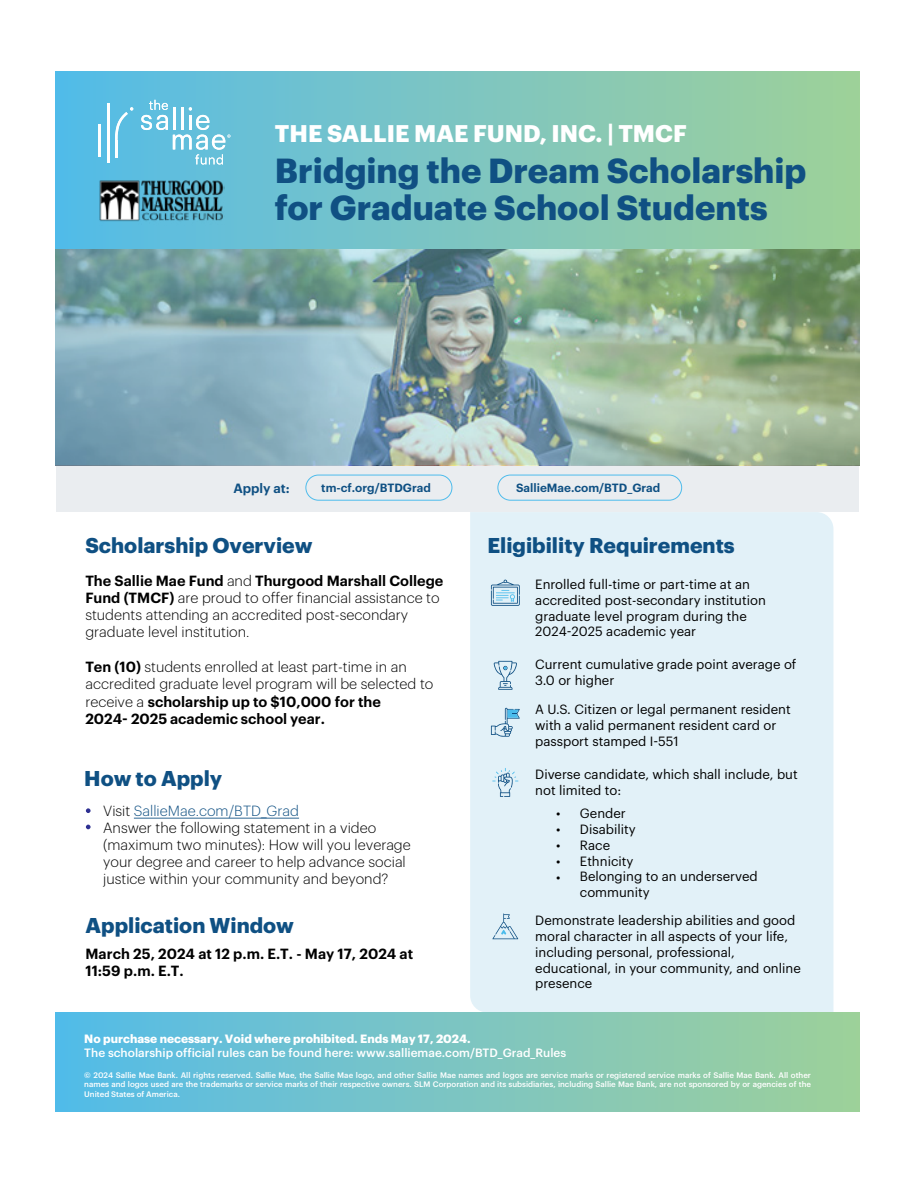
<style>
.page{position:relative;width:918px;height:1188px;background:#fff}
.page>*{position:absolute;margin:0;border:0;box-sizing:border-box;transform-origin:0 0}
.t1{font:700 34.05px/36.8px "Graphik";color:#105083}
.t2{font:700 23.55px "Graphik";color:#fff}
.t3{font:700 21px "Graphik";color:#0f5083}
.t4{font:300 14.4px/17.2px "Graphik";color:#000}
.t5{font:600 14.4px/17.1px "Graphik";color:#000}
.t6{font:600 13.2px "Graphik";color:#0f5083}
.t7{font:13.05px/15.8px "Graphik";color:#000}
.t8{font:500 11.85px "Graphik";color:#fff}
.t9{font:700 11.85px "Graphik";color:#fff}
.t10{font:600 11.7px "Graphik";color:#0f5083}
.t11{font:500 7.8px/9.4px "Graphik";color:#fff;text-align:justify}
.s1{font-weight:600}
.s2{color:#0f5083}
</style>
<div class="page">
<div style="left:470px;top:512px;width:363px;height:500px;background:#e2f1f8"></div>
<div style="left:56px;top:465px;width:803px;height:47px;background:#eaedf0"></div>
<div style="left:305px;top:475px;width:147px;height:26px;border:1px solid #4ebcec;border-radius:13px"></div>
<div style="left:497px;top:475px;width:185px;height:26px;border:1px solid #4ebcec;border-radius:13px"></div>
<div style="left:56px;top:72px;width:803px;height:393px;background:linear-gradient(to right,#56bbe9,#a0d099)"></div>
<div style="left:56px;top:1012px;width:803px;height:99px;background:linear-gradient(to right,#55bbe9,#a0d09a)"></div>
<img style="left:56px;top:250px;width:803px;height:215px">
<svg style="left:492px;top:768px;width:26px;height:29px"></svg>
<svg style="left:494px;top:661px;width:23px;height:29px"></svg>
<svg style="left:491px;top:579px;width:29px;height:27px"></svg>
<svg style="left:492px;top:913px;width:26px;height:26px"></svg>
<svg style="left:86px;top:808px;width:5px;height:5px"></svg>
<svg style="left:86px;top:825px;width:5px;height:4px"></svg>
<svg style="left:491px;top:708px;width:29px;height:29px"></svg>
<svg style="left:115px;top:107px;width:18px;height:33px"></svg>
<hr style="left:115px;top:140px;width:3px;height:17px;background:#fff">
<hr style="left:107px;top:103px;width:2px;height:59px;background:#fff">
<hr style="left:99px;top:125px;width:2px;height:32px;background:#fff">
<svg style="left:141px;top:100px;width:90px;height:65px;background:#7cc9e1"></svg>
<img style="left:98px;top:172px;width:126px;height:63px">
<hr style="left:134px;top:818px;width:165px;height:1px;background:#0f5083">
<h2 class="t2" style="left:275px;top:115px;width:413px">THE SALLIE MAE FUND, INC. | TMCF</h2>
<h1 class="t1" style="left:275px;top:149px;width:533px">Bridging the Dream Scholarship for Graduate School Students</h1>
<p class="t6" style="left:233px;top:478px;width:58px">Apply at:</p>
<p class="t10" style="left:321px;top:479px;width:111px">tm-cf.org/BTDGrad</p>
<p class="t10" style="left:516px;top:479px;width:146px">SallieMae.com/BTD_Grad</p>
<h3 class="t3" style="left:85px;top:529px;width:229px">Scholarship Overview</h3>
<h3 class="t3" style="left:487px;top:529px;width:249px">Eligibility Requirements</h3>
<p class="t4" style="left:85px;top:571px;width:359px"><span class="s1">The Sallie Mae Fund</span> and <span class="s1">Thurgood Marshall College Fund (TMCF)</span> are proud to offer financial assistance to students attending an accredited post-secondary graduate level institution.</p>
<p class="t4" style="left:85px;top:657px;width:350px"><span class="s1">Ten (10)</span> students enrolled at least part-time in an accredited graduate level program will be selected to receive a <span class="s1">scholarship up to $10,000 for the<br>2024- 2025 academic school year.</span></p>
<p class="t7" style="left:535px;top:576px;width:232px">Enrolled full-time or part-time at an accredited post-secondary institution graduate level program during the 2024-2025 academic year</p>
<p class="t7" style="left:535px;top:655px;width:263px">Current cumulative grade point average of<br>3.0 or higher</p>
<p class="t7" style="left:535px;top:700px;width:257px">A U.S. Citizen or legal permanent resident with a valid permanent resident card or passport stamped I-551</p>
<p class="t7" style="left:535px;top:765px;width:264px">Diverse candidate, which shall include, but not limited to:</p>
<h3 class="t3" style="left:84px;top:762px;width:139px">How to Apply</h3>
<p class="t4" style="left:103px;top:801px;width:309px">Visit <span class="s2">SallieMae.com/BTD_Grad<br></span>Answer the following statement in a video (maximum two minutes): How will you leverage your degree and career to help advance social justice within your community and beyond?</p>
<p class="t7" style="left:556px;top:804px;width:71px">• Gender</p>
<p class="t7" style="left:556px;top:820px;width:81px">• Disability</p>
<p class="t7" style="left:556px;top:836px;width:55px">• Race</p>
<p class="t7" style="left:556px;top:852px;width:79px">• Ethnicity</p>
<p class="t7" style="left:580px;top:868px;width:179px;text-indent:-24px">• Belonging to an underserved community</p>
<h3 class="t3" style="left:85px;top:909px;width:210px">Application Window</h3>
<p class="t5" style="left:85px;top:944px;width:329px">March 25, 2024 at 12 p.m. E.T. - May 17, 2024 at<br>11:59 p.m. E.T.</p>
<p class="t7" style="left:535px;top:912px;width:267px">Demonstrate leadership abilities and good moral character in all aspects of your life, including personal, professional, educational, in your community, and online presence</p>
<p class="t9" style="left:84px;top:1030px;width:388px">No purchase necessary. Void where prohibited. Ends May 17, 2024.</p>
<p class="t8" style="left:84px;top:1044px;width:483px">The scholarship official rules can be found here: www.salliemae.com/BTD_Grad_Rules</p>
<p class="t11" style="left:84px;top:1070px;width:728px">© 2024 Sallie Mae Bank. All rights reserved. Sallie Mae, the Sallie Mae logo, and other Sallie Mae names and logos are service marks or registered service marks of Sallie Mae Bank. All other names and logos used are the trademarks or service marks of their respective owners. SLM Corporation and its subsidiaries, including Sallie Mae Bank, are not sponsored by or agencies of the United States of America.</p>
</div>
